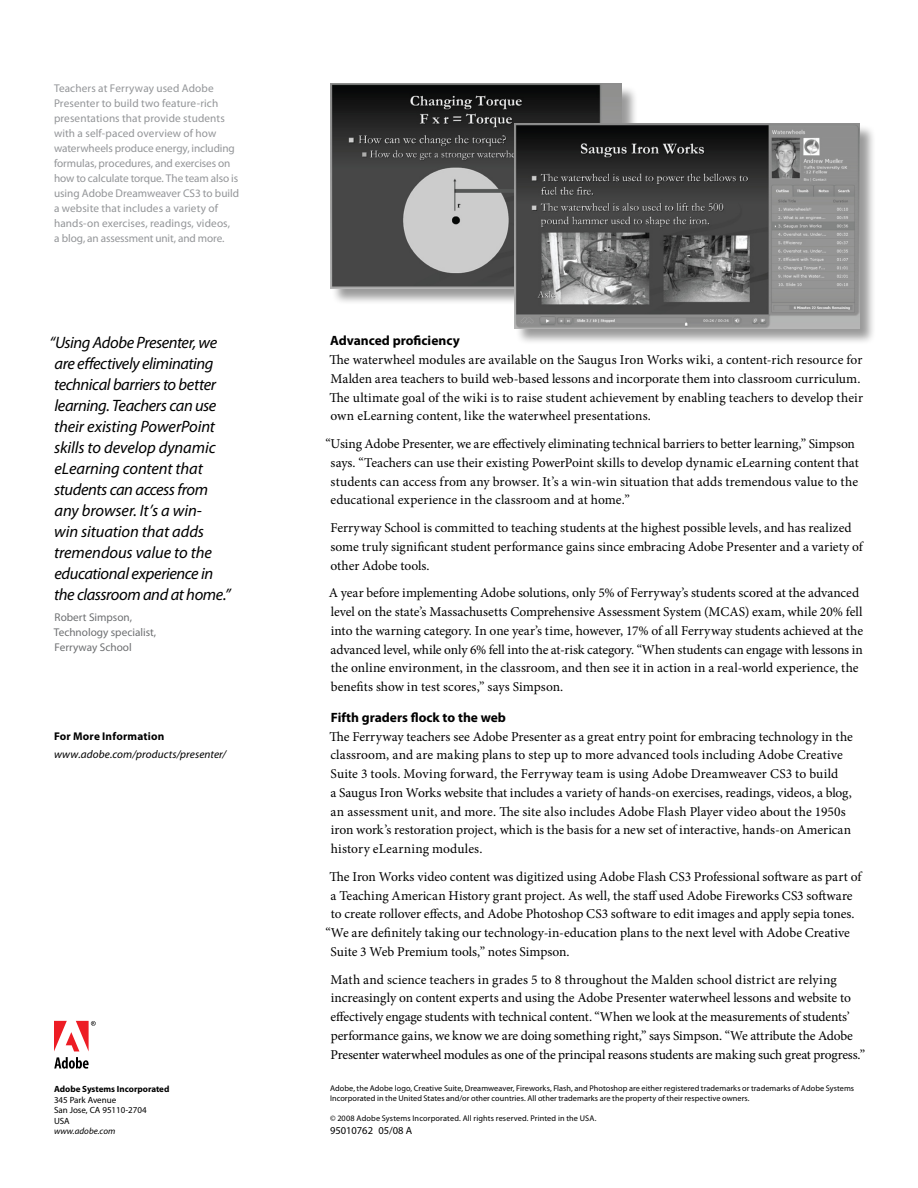
<style>
.page{position:relative;width:918px;height:1188px;background:#fff}
.page>*{position:absolute;margin:0;border:0;box-sizing:border-box;transform-origin:0 0}
.sidebar__quote{font:italic 16.5px/21px "Myriad Pro";letter-spacing:-.02em;color:#000}
.text__Body{font:13.5px/18.8px "Minion Pro";color:#000}
.text__subhead{font:700 13.5px "Myriad Pro";color:#000}
.t1{font:11.25px/15px "Myriad Pro";letter-spacing:.005em;color:#939598}
.sidebar__quote_name{font:11.25px/15px "Myriad Pro";color:#6d6f71}
.t2{font:italic 11.25px "Myriad Pro";letter-spacing:.01em;color:#000}
.t3{font:700 11.25px "Myriad Pro";letter-spacing:.015em;color:#000}
.legal__part_number{font:10.5px "Myriad Pro";color:#000}
.Legal__Company_Name{font:9px/10.5px "Myriad Pro";color:#000}
.legal__body{font:8.25px/9.8px "Myriad Pro";letter-spacing:.01em;color:#000}
.s1{font-weight:700}
.s2{font-style:italic}
</style>
<div class="page">
<svg style="left:54px;top:1057px;width:35px;height:12px"></svg>
<svg style="left:54px;top:1021px;width:42px;height:30px"></svg>
<div style="left:331px;top:85px;width:313px;height:227px;background:#000;opacity:.4"></div>
<img style="left:330px;top:84px;width:291px;height:204px">
<div style="left:515px;top:124px;width:368px;height:228px;background:#000;opacity:.4"></div>
<img style="left:515px;top:123px;width:345px;height:205px">
<p class="t1" style="left:54px;top:81px;width:187px">Teachers at Ferryway used Adobe Presenter to build two feature-rich presentations that provide students with a self-paced overview of how waterwheels produce energy, including formulas, procedures, and exercises on how to calculate torque. The team also is using Adobe Dreamweaver CS3 to build a website that includes a variety of hands-on exercises, readings, videos,<br>a blog, an assessment unit, and more.</p>
<p class="sidebar__quote" style="left:50px;top:331px;width:183px">“Using Adobe Presenter, we are effectively eliminating technical barriers to better learning. Teachers can use their existing PowerPoint skills to develop dynamic eLearning content that students can access from any browser. It’s a win-<br>win situation that adds tremendous value to the educational experience in the classroom and at home.”</p>
<p class="sidebar__quote_name" style="left:54px;top:609px;width:104px">Robert Simpson,<br>Technology specialist,<br>Ferryway School</p>
<p class="t3" style="left:54px;top:729px;width:112px">For More Information</p>
<p class="t2" style="left:54px;top:747px;width:174px">www.adobe.com/products/presenter/</p>
<p class="text__subhead" style="left:330px;top:332px;width:131px">Advanced proficiency</p>
<p class="text__Body" style="left:329px;top:350px;width:535px">The waterwheel modules are available on the Saugus Iron Works wiki, a content-rich resource for Malden area teachers to build web-based lessons and incorporate them into classroom curriculum.<br>The ultimate goal of the wiki is to raise student achievement by enabling teachers to develop their own eLearning content, like the waterwheel presentations.</p>
<p class="text__Body" style="left:330px;top:434px;width:530px;text-indent:-5px">“Using Adobe Presenter, we are effectively eliminating technical barriers to better learning,” Simpson says. “Teachers can use their existing PowerPoint skills to develop dynamic eLearning content that students can access from any browser. It’s a win-win situation that adds tremendous value to the educational experience in the classroom and at home.”</p>
<p class="text__Body" style="left:330px;top:518px;width:534px">Ferryway School is committed to teaching students at the highest possible levels, and has realized some truly significant student performance gains since embracing Adobe Presenter and a variety of other Adobe tools.</p>
<p class="text__Body" style="left:329px;top:584px;width:536px">A year before implementing Adobe solutions, only 5% of Ferryway’s students scored at the advanced level on the state’s Massachusetts Comprehensive Assessment System (MCAS) exam, while 20% fell into the warning category. In one year’s time, however, 17% of all Ferryway students achieved at the advanced level, while only 6% fell into the at-risk category. “When students can engage with lessons in the online environment, in the classroom, and then see it in action in a real-world experience, the benefits show in test scores,” says Simpson.</p>
<p class="text__subhead" style="left:331px;top:708px;width:177px">Fifth graders flock to the web</p>
<p class="text__Body" style="left:329px;top:727px;width:525px">The Ferryway teachers see Adobe Presenter as a great entry point for embracing technology in the classroom, and are making plans to step up to more advanced tools including Adobe Creative Suite 3 tools. Moving forward, the Ferryway team is using Adobe Dreamweaver CS3 to build<br>a Saugus Iron Works website that includes a variety of hands-on exercises, readings, videos, a blog, an assessment unit, and more. The site also includes Adobe Flash Player video about the 1950s iron work’s restoration project, which is the basis for a new set of interactive, hands-on American history eLearning modules.</p>
<p class="text__Body" style="left:329px;top:867px;width:533px">The Iron Works video content was digitized using Adobe Flash CS3 Professional software as part of</p>
<p class="text__Body" style="left:331px;top:886px;width:523px">a Teaching American History grant project. As well, the staff used Adobe Fireworks CS3 software</p>
<p class="text__Body" style="left:331px;top:905px;width:525px">to create rollover effects, and Adobe Photoshop CS3 software to edit images and apply sepia tones.</p>
<p class="text__Body" style="left:326px;top:923px;width:526px">“We are definitely taking our technology-in-education plans to the next level with Adobe Creative</p>
<p class="text__Body" style="left:331px;top:942px;width:241px">Suite 3 Web Premium tools,” notes Simpson.</p>
<p class="text__Body" style="left:330px;top:970px;width:536px">Math and science teachers in grades 5 to 8 throughout the Malden school district are relying increasingly on content experts and using the Adobe Presenter waterwheel lessons and website to effectively engage students with technical content. “When we look at the measurements of students’ performance gains, we know we are doing something right,” says Simpson. “We attribute the Adobe Presenter waterwheel modules as one of the principal reasons students are making such great progress.”</p>
<p class="Legal__Company_Name" style="left:54px;top:1084px;width:117px"><span class="s1">Adobe Systems Incorporated<br></span>345 Park Avenue<br>San Jose, CA 95110-2704<br>USA<br><span class="s2">www.adobe.com</span></p>
<p class="legal__body" style="left:330px;top:1083px;width:526px">Adobe, the Adobe logo, Creative Suite, Dreamweaver, Fireworks, Flash, and Photoshop are either registered trademarks or trademarks of Adobe Systems<br>Incorporated in the United States and/or other countries. All other trademarks are the property of their respective owners.</p>
<p class="legal__body" style="left:330px;top:1113px;width:268px">© 2008 Adobe Systems Incorporated. All rights reserved. Printed in the USA.</p>
<p class="legal__part_number" style="left:330px;top:1124px;width:84px">95010762 05/08 A</p>
</div>
